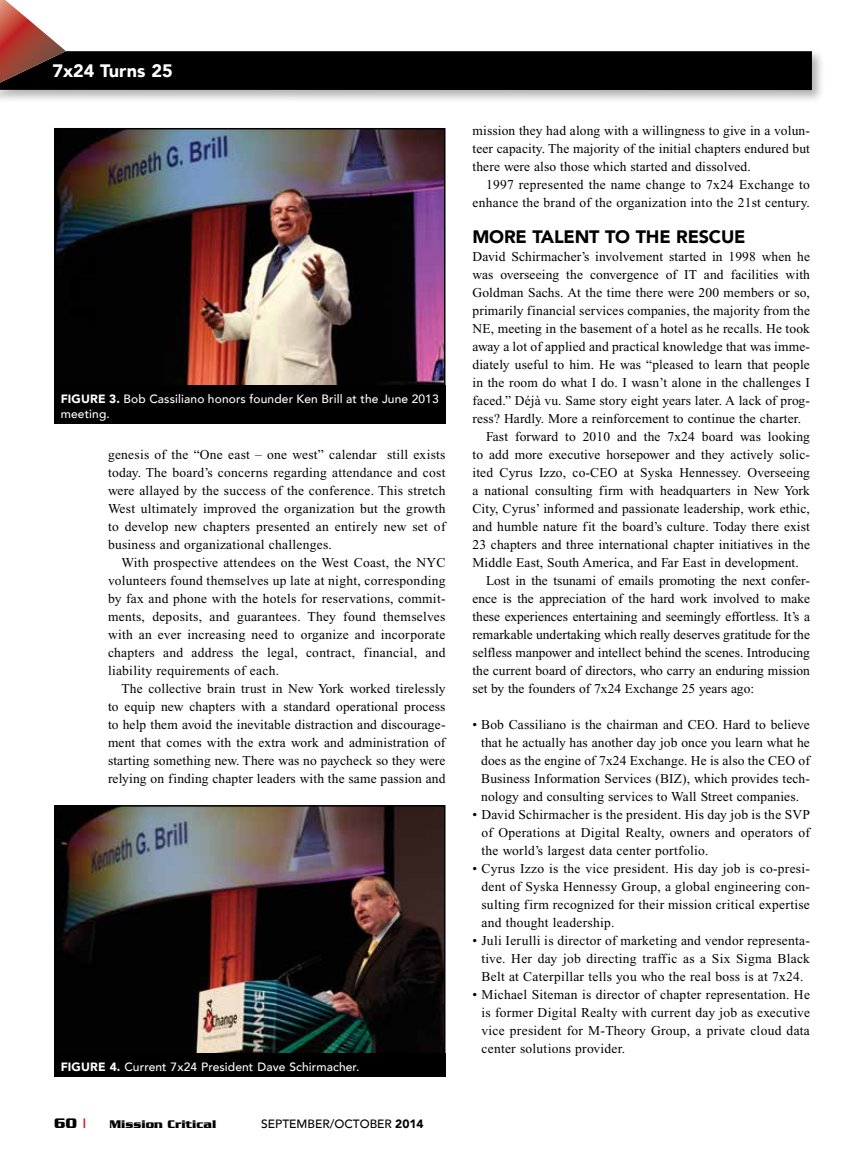
<style>
.page{position:relative;width:864px;height:1161px;background:#fff}
.page>*{position:absolute;margin:0;border:0;box-sizing:border-box;transform-origin:0 0}
.t1{font:900 18px "Avenir";letter-spacing:-.01em;color:#000}
.t2{font:900 18px "Avenir";color:#fff}
.t3{font:700 15px "Serpentine";color:#000}
.t4{font:13.5px/18px "Times New Roman";letter-spacing:.01em;color:#000;text-align:justify}
.t5{font:500 12px/15px "Avenir";letter-spacing:.01em;color:#fff}
.t6{font:500 12px "Avenir";color:#000}
.t7{font:700 12px "Serpentine";color:#000}
.s1{font-weight:900}
.s2{color:#d9232b}
</style>
<div class="page">
<div style="left:0;top:48px;width:826px;height:55px;background:#000;opacity:.3"></div>
<svg style="left:0;top:0;width:812px;height:90px"></svg>
<img style="left:57px;top:131px;width:386px;height:254px">
<div style="left:54px;top:128px;width:392px;height:261px;border:2px solid #000"></div>
<img style="left:57px;top:808px;width:386px;height:246px">
<div style="left:54px;top:805px;width:392px;height:253px;border:2px solid #000"></div>
<div style="left:54px;top:385px;width:392px;height:39px;background:#000"></div>
<div style="left:54px;top:1054px;width:392px;height:23px;background:#000"></div>
<h1 class="t2" style="left:52px;top:55px;width:122px">7x24 Turns 25</h1>
<p class="t5" style="left:61px;top:391px;width:380px"><span class="s1">FIGURE 3.</span> Bob Cassiliano honors founder Ken Brill at the June 2013 meeting.</p>
<p class="t4" style="left:108px;top:446px;width:339px">genesis of the “One east – one west” calendar still exists today. The board’s concerns regarding attendance and cost were allayed by the success of the conference. This stretch West ultimately improved the organization but the growth to develop new chapters presented an entirely new set of business and organizational challenges.</p>
<p class="t4" style="left:108px;top:554px;width:339px;text-indent:14px">With prospective attendees on the West Coast, the NYC volunteers found themselves up late at night, corresponding by fax and phone with the hotels for reservations, commit&shy;ments, deposits, and guarantees. They found themselves with an ever increasing need to organize and incorporate chapters and address the legal, contract, financial, and liability requirements of each.</p>
<p class="t4" style="left:108px;top:679px;width:339px;text-indent:14px">The collective brain trust in New York worked tirelessly to equip new chapters with a standard operational process to help them avoid the inevitable distraction and discourage&shy;ment that comes with the extra work and administration of starting something new. There was no paycheck so they were relying on finding chapter leaders with the same passion and</p>
<p class="t5" style="left:61px;top:1059px;width:300px"><span class="s1">FIGURE 4.</span> Current 7x24 President Dave Schirmacher.</p>
<p class="t3" style="left:54px;top:1115px;width:34px">60 <span class="s2">|</span></p>
<p class="t7" style="left:110px;top:1117px;width:108px">Mission Critical</p>
<p class="t6" style="left:261px;top:1113px;width:164px">SEPTEMBER/OCTOBER <span class="s1">2014</span></p>
<p class="t4" style="left:472px;top:121px;width:339px">mission they had along with a willingness to give in a volun&shy;teer capacity. The majority of the initial chapters endured but there were also those which started and dissolved.</p>
<p class="t4" style="left:472px;top:175px;width:339px;text-align:right">1997 represented the name change to 7x24 Exchange to enhance the brand of the organization into the 21st century.</p>
<h1 class="t1" style="left:472px;top:221px;width:275px">MORE TALENT TO THE RESCUE</h1>
<p class="t4" style="left:472px;top:248px;width:339px">David Schirmacher’s involvement started in 1998 when he</p>
<p class="t4" style="left:472px;top:266px;width:339px">was overseeing the convergence of IT and facilities with</p>
<p class="t4" style="left:472px;top:284px;width:339px">Goldman Sachs. At the time there were 200 members or so,</p>
<p class="t4" style="left:472px;top:302px;width:339px">primarily financial services companies, the majority from the</p>
<p class="t4" style="left:472px;top:320px;width:339px">NE, meeting in the basement of a hotel as he recalls. He took</p>
<p class="t4" style="left:472px;top:338px;width:339px">away a lot of applied and practical knowledge that was imme-</p>
<p class="t4" style="left:472px;top:356px;width:339px">diately useful to him. He was “pleased to learn that people</p>
<p class="t4" style="left:472px;top:373px;width:339px">in the room do what I do. I wasn’t alone in the challenges I</p>
<p class="t4" style="left:472px;top:391px;width:339px">faced.” Déjà vu. Same story eight years later. A lack of prog-</p>
<p class="t4" style="left:472px;top:409px;width:330px">ress? Hardly. More a reinforcement to continue the charter.</p>
<p class="t4" style="left:486px;top:427px;width:326px">Fast forward to 2010 and the 7x24 board was looking</p>
<p class="t4" style="left:472px;top:445px;width:339px">to add more executive horsepower and they actively solic-</p>
<p class="t4" style="left:472px;top:463px;width:339px">ited Cyrus Izzo, co-CEO at Syska Hennessey. Overseeing</p>
<p class="t4" style="left:472px;top:481px;width:339px">a national consulting firm with headquarters in New York</p>
<p class="t4" style="left:472px;top:499px;width:339px">City, Cyrus’ informed and passionate leadership, work ethic,</p>
<p class="t4" style="left:472px;top:517px;width:339px">and humble nature fit the board’s culture. Today there exist</p>
<p class="t4" style="left:472px;top:535px;width:339px">23 chapters and three international chapter initiatives in the</p>
<p class="t4" style="left:472px;top:553px;width:328px">Middle East, South America, and Far East in development.</p>
<p class="t4" style="left:486px;top:571px;width:325px">Lost in the tsunami of emails promoting the next confer-</p>
<p class="t4" style="left:472px;top:589px;width:339px">ence is the appreciation of the hard work involved to make</p>
<p class="t4" style="left:472px;top:607px;width:339px">these experiences entertaining and seemingly effortless. It’s a</p>
<p class="t4" style="left:472px;top:625px;width:339px">remarkable undertaking which really deserves gratitude for the</p>
<p class="t4" style="left:472px;top:643px;width:339px">selfless manpower and intellect behind the scenes. Introducing</p>
<p class="t4" style="left:472px;top:661px;width:339px">the current board of directors, who carry an enduring mission</p>
<p class="t4" style="left:472px;top:679px;width:283px">set by the founders of 7x24 Exchange 25 years ago:</p>
<p class="t4" style="left:481px;top:715px;width:330px;text-indent:-9px">• Bob Cassiliano is the chairman and CEO. Hard to believe that he actually has another day job once you learn what he does as the engine of 7x24 Exchange. He is also the CEO of Business Information Services (BIZ), which provides tech&shy;nology and consulting services to Wall Street companies.</p>
<p class="t4" style="left:481px;top:805px;width:330px;text-indent:-9px">• David Schirmacher is the president. His day job is the SVP of Operations at Digital Realty, owners and operators of the world’s largest data center portfolio.</p>
<p class="t4" style="left:481px;top:859px;width:330px;text-indent:-9px">• Cyrus Izzo is the vice president. His day job is co-presi&shy;dent of Syska Hennessy Group, a global engineering con&shy;sulting firm recognized for their mission critical expertise and thought leadership.</p>
<p class="t4" style="left:481px;top:931px;width:330px;text-indent:-9px">• Juli Ierulli is director of marketing and vendor representa&shy;tive. Her day job directing traffic as a Six Sigma Black Belt at Caterpillar tells you who the real boss is at 7x24.</p>
<p class="t4" style="left:481px;top:985px;width:330px;text-indent:-9px">• Michael Siteman is director of chapter representation. He is former Digital Realty with current day job as executive vice president for M-Theory Group, a private cloud data center solutions provider.</p>
</div>
